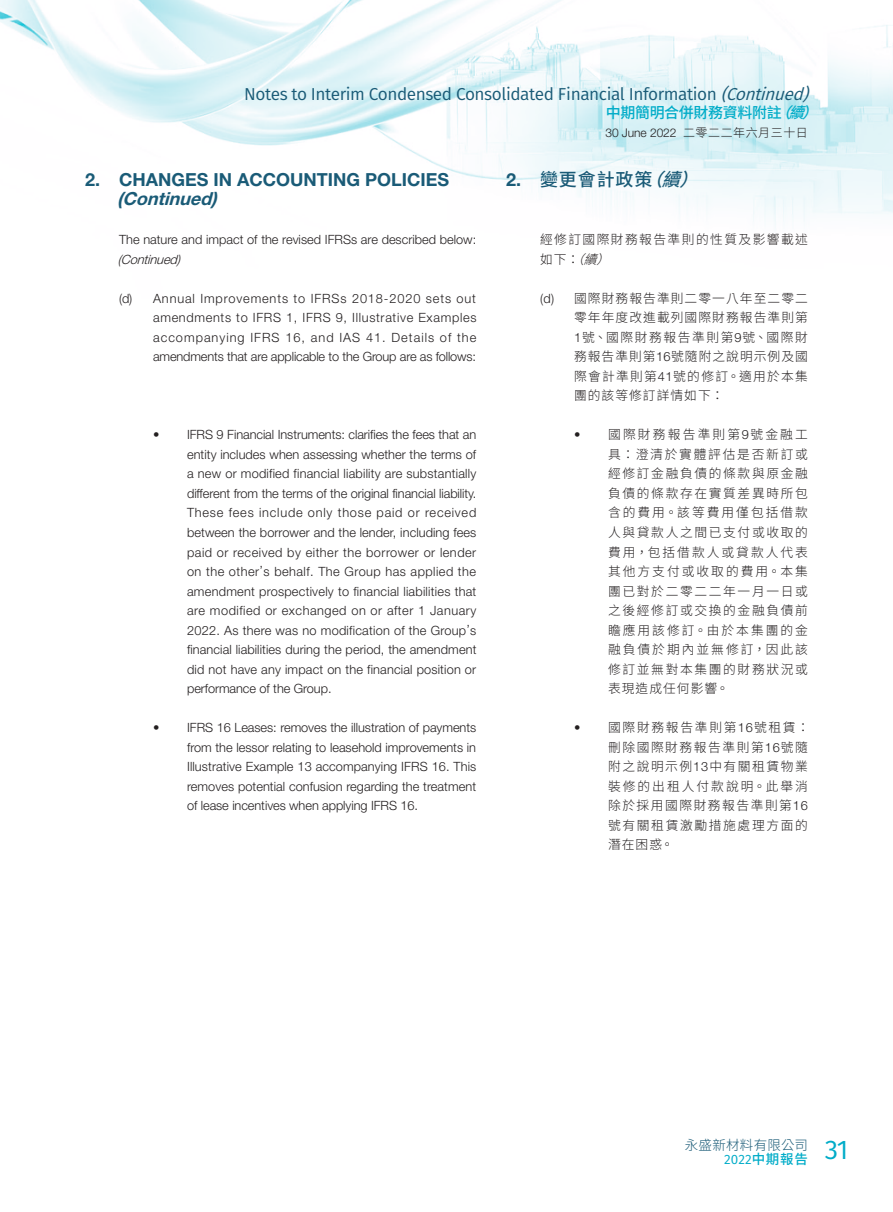
<style>
.page{position:relative;width:893px;height:1212px;background:#fff}
.page>*{position:absolute;margin:0;border:0;box-sizing:border-box;transform-origin:0 0}
.Heading_1{font:700 18px/19.5px "Helvetica Neue LT Std";color:#1a5b77}
.C_Heading_1{font:500 18px "Source Han Sans TC";letter-spacing:.05em;color:#1a5b77}
.t1{font:17.25px "Fira Sans";letter-spacing:-.025em;color:#1a5b77}
.t2{font:500 15px "Source Han Sans TC";letter-spacing:-.025em;color:#00acc8}
.t3{font:13.5px "Fira Sans";color:#00acc8}
.t4{font:300 13.5px "Source Han Sans TC";letter-spacing:.015em;color:#1a5b77}
.Body_Text{font:300 12.75px/19.5px "Helvetica Neue LT Std";letter-spacing:-.005em;color:#231f20;text-align:justify}
.C_Body_Text{font:300 12.75px/19.5px "Source Han Sans TC";letter-spacing:.12em;color:#231f20}
.t5{font:300 12px "Helvetica Neue LT Std";letter-spacing:-.005em;color:#231f20}
.s1{font-style:italic}
.s2{font-family:"Source Han Sans TC"}
.s3{font-family:"Helvetica Neue LT Std";font-weight:700}
.s4{font-family:"Helvetica Neue LT Std"}
.s5{font-family:"Source Han Sans TC";font-weight:500}
</style>
<div class="page">
<img style="left:0;top:0;width:893px;height:226px">
<h2 class="t1" style="left:244px;top:82px;width:572px">Notes to Interim Condensed Consolidated Financial Information <span class="s1">(Continued)</span></h2>
<p class="t2" style="left:606px;top:104px;width:224px">中期簡明合併財務資料附註<span class="s1">（續）</span></p>
<p class="t5" style="left:605px;top:126px;width:204px">30 June 2022 <span class="s2">二零二二年六月三十日</span></p>
<p class="Heading_1" style="left:117px;top:169px;width:333px;text-indent:-32px">2. CHANGES IN ACCOUNTING POLICIES <span class="s1">(Continued)</span></p>
<p class="Body_Text" style="left:118px;top:230px;width:360px">The nature and impact of the revised IFRSs are described below: <span class="s1">(Continued)</span></p>
<p class="Body_Text" style="left:153px;top:288px;width:325px;text-indent:-34px">(d) Annual Improvements to IFRSs 2018-2020 sets out amendments to IFRS 1, IFRS 9, Illustrative Examples accompanying IFRS 16, and IAS 41. Details of the amendments that are applicable to the Group are as follows:</p>
<p class="C_Heading_1" style="left:506px;top:169px;width:207px"><span class="s3">2.</span> 變更會計政策<span class="s1">（續）</span></p>
<p class="C_Body_Text" style="left:540px;top:230px;width:269px">經修訂國際財務報告準則的性質及影響載述如下：<span class="s1">（續）</span></p>
<p class="C_Body_Text" style="left:574px;top:289px;width:235px;text-align:justify;text-indent:-34px"><span class="s4">(d)</span> 國際財務報告準則二零一八年至二零二零年年度改進載列國際財務報告準則第<span class="s4">1</span>號、國際財務報告準則第<span class="s4">9</span>號、國際財務報告準則第<span class="s4">16</span>號隨附之說明示例及國際會計準則第<span class="s4">41</span>號的修訂。適用於本集團的該等修訂詳情如下：</p>
<p class="C_Body_Text" style="left:608px;top:425px;width:201px;text-align:justify;text-indent:-34px"><span class="s4">•</span> 國際財務報告準則第<span class="s4">9</span>號金融工具：澄清於實體評估是否新訂或經修訂金融負債的條款與原金融負債的條款存在實質差異時所包含的費用。該等費用僅包括借款人與貸款人之間已支付或收取的費用，包括借款人或貸款人代表其他方支付或收取的費用。本集團已對於二零二二年一月一日或之後經修訂或交換的金融負債前瞻應用該修訂。由於本集團的金融負債於期內並無修訂，因此該修訂並無對本集團的財務狀況或表現造成任何影響。</p>
<p class="C_Body_Text" style="left:608px;top:718px;width:203px;text-indent:-34px"><span class="s4">•</span> 國際財務報告準則第<span class="s4">16</span>號租賃：刪除國際財務報告準則第<span class="s4">16</span>號隨附之說明示例<span class="s4">13</span>中有關租賃物業裝修的出租人付款說明。此舉消除於採用國際財務報告準則第<span class="s4">16</span>號有關租賃激勵措施處理方面的潛在困惑。</p>
<p class="Body_Text" style="left:187px;top:425px;width:291px;text-indent:-34px">• IFRS 9 Financial Instruments: clarifies the fees that an entity includes when assessing whether the terms of a new or modified financial liability are substantially different from the terms of the original financial liability.<br>These fees include only those paid or received between the borrower and the lender, including fees paid or received by either the borrower or lender on the other’s behalf. The Group has applied the amendment prospectively to financial liabilities that are modified or exchanged on or after 1 January 2022. As there was no modification of the Group’s financial liabilities during the period, the amendment did not have any impact on the financial position or performance of the Group.</p>
<p class="Body_Text" style="left:187px;top:717px;width:291px;text-indent:-34px">• IFRS 16 Leases: removes the illustration of payments from the lessor relating to leasehold improvements in Illustrative Example 13 accompanying IFRS 16. This removes potential confusion regarding the treatment of lease incentives when applying IFRS 16.</p>
<p class="t4" style="left:685px;top:1138px;width:125px">永盛新材料有限公司</p>
<p class="t3" style="left:724px;top:1149px;width:126px">2022<span class="s5">中期報告</span> <sup>31</sup></p>
</div>
